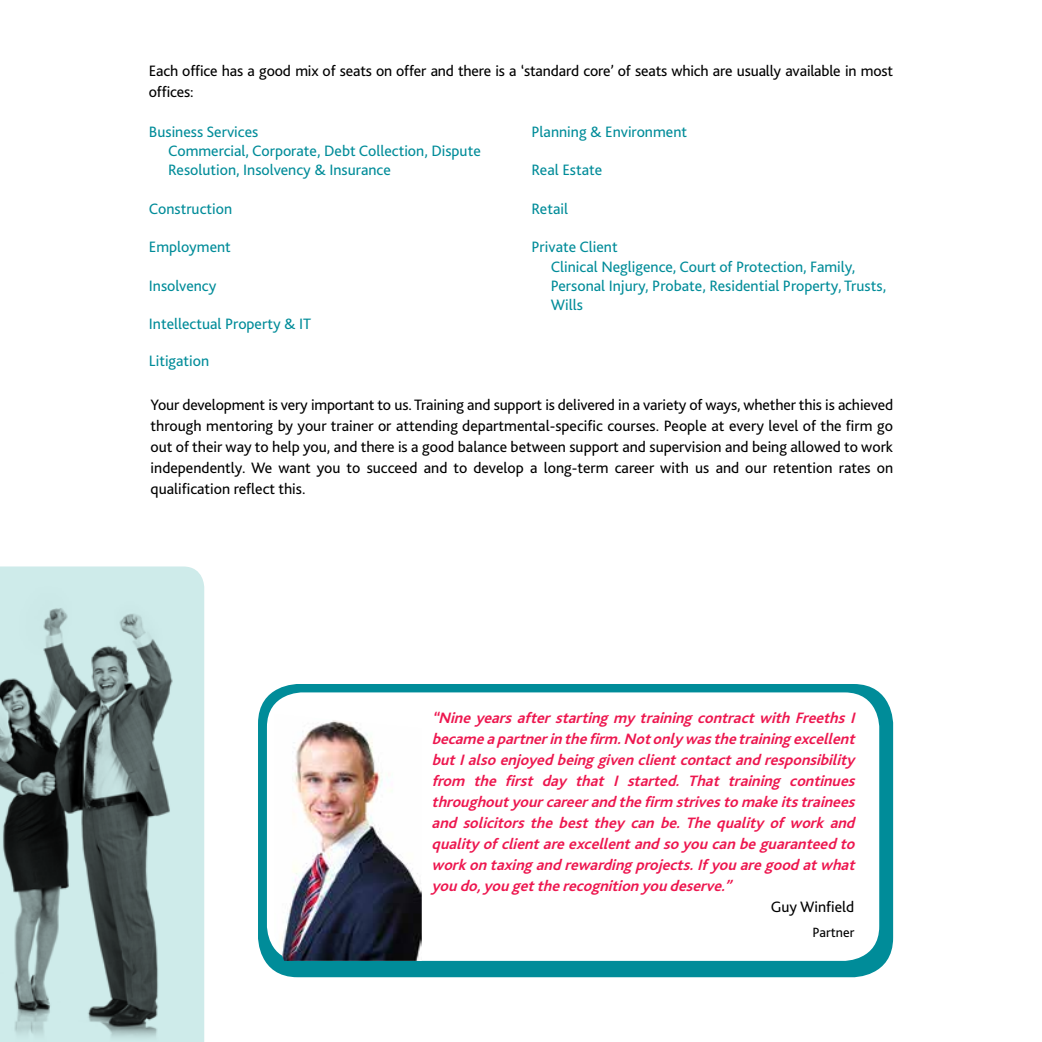
<style>
.page{position:relative;width:1042px;height:1042px;background:#fff}
.page>*{position:absolute;margin:0;border:0;box-sizing:border-box;transform-origin:0 0}
.t1{font:15.75px/21px "Bliss 2";letter-spacing:-.01em;color:#000}
.t2{font:italic 700 15.75px/21px "Bliss 2";letter-spacing:-.01em;color:#ed174f}
.t3{font:15.75px/19.2px "Bliss 2";color:#008c99}
.t4{font:14px "Bliss 2";color:#000}
</style>
<div class="page">
<div style="left:258px;top:684px;width:635px;height:293px;background:#008c99;border-radius:40px"></div>
<div style="left:267px;top:692px;width:612px;height:269px;background:#fff;border-radius:35px"></div>
<img style="left:274px;top:720px;width:148px;height:241px">
<svg style="left:0;top:566px;width:204px;height:476px;background:#91a6a5"></svg>
<p class="t1" style="left:149px;top:61px;width:746px">Each office has a good mix of seats on offer and there is a ‘standard core’ of seats which are usually available in most offices:</p>
<p class="t3" style="left:168px;top:122px;width:314px;text-indent:-19px">Business Services<br>Commercial, Corporate, Debt Collection, Dispute<br>Resolution, Insolvency &amp; Insurance</p>
<p class="t3" style="left:149px;top:199px;width:85px">Construction</p>
<p class="t3" style="left:149px;top:237px;width:84px">Employment</p>
<p class="t3" style="left:149px;top:276px;width:69px">Insolvency</p>
<p class="t3" style="left:149px;top:314px;width:164px">Intellectual Property &amp; IT</p>
<p class="t3" style="left:149px;top:351px;width:62px">Litigation</p>
<p class="t3" style="left:531px;top:122px;width:157px">Planning &amp; Environment</p>
<p class="t3" style="left:531px;top:160px;width:72px">Real Estate</p>
<p class="t3" style="left:531px;top:199px;width:38px">Retail</p>
<p class="t3" style="left:551px;top:237px;width:337px;text-indent:-19px">Private Client<br>Clinical Negligence, Court of Protection, Family, Personal Injury, Probate, Residential Property, Trusts, Wills</p>
<p class="t1" style="left:151px;top:394px;width:744px;text-align:justify">Your development is very important to us. Training and support is delivered in a variety of ways, whether this is achieved through mentoring by your trainer or attending departmental-specific courses. People at every level of the firm go out of their way to help you, and there is a good balance between support and supervision and being allowed to work independently. We want you to succeed and to develop a long-term career with us and our retention rates on qualification reflect this.</p>
<p class="t2" style="left:432px;top:707px;width:429px">“Nineyearsafterstartingmy trainingcontractwithFreethsI becameapartnerinthefirm.Notonly wasthetrainingexcellent butIalsoenjoyedbeinggivenclientcontactandresponsibility from the first day that I started. That training continues throughoutyourcareerandthefirm strivestomakeitstrainees and solicitors the best they can be.The quality of work and quality ofclientareexcellentandsoyoucanbeguaranteedto workontaxingandrewardingprojects.Ifyouaregoodatwhat youdo,yougettherecognitionyoudeserve.”</p>
<p class="t1" style="left:770px;top:896px;width:85px">Guy Winfield</p>
<p class="t4" style="left:812px;top:923px;width:43px">Partner</p>
</div>
